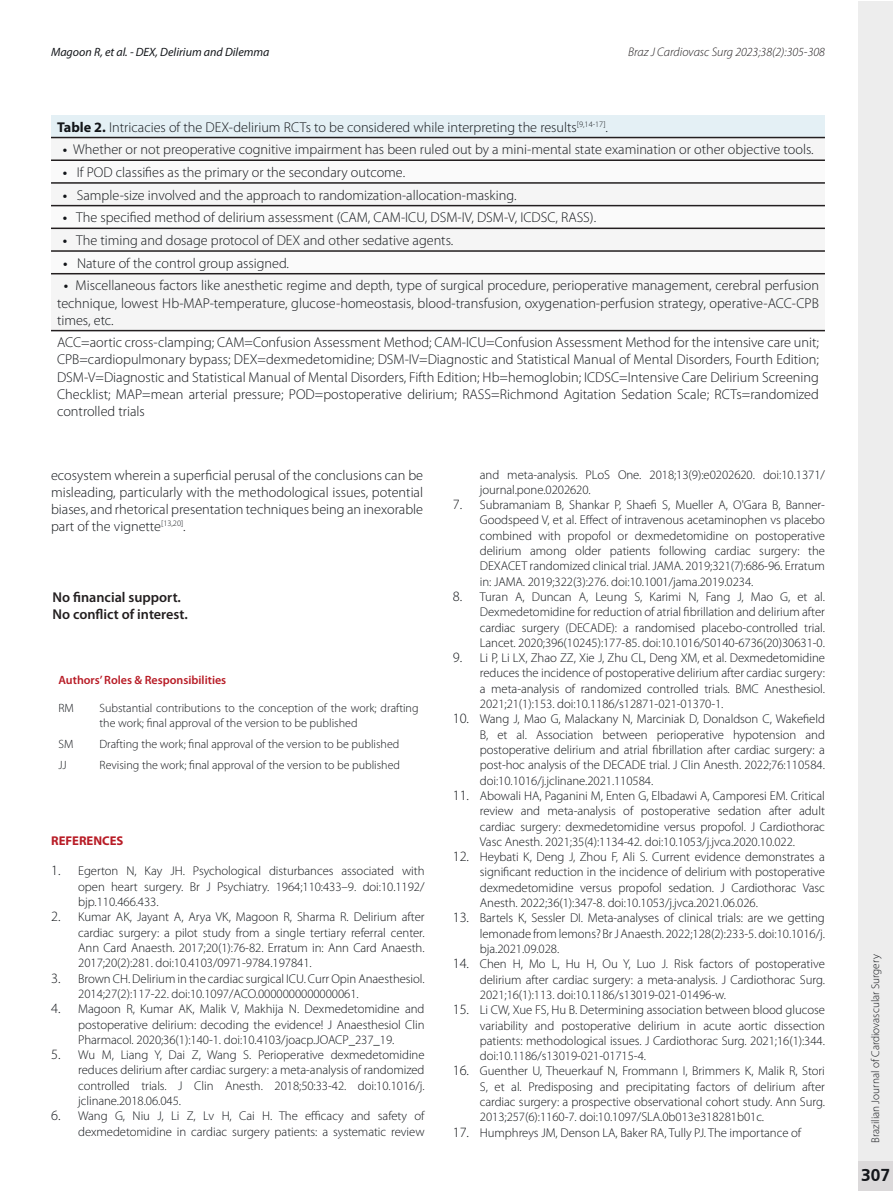
<style>
.page{position:relative;width:893px;height:1191px;background:#fff}
.page>*{position:absolute;margin:0;border:0;box-sizing:border-box;transform-origin:0 0}
.t1{font:700 18px "Frutiger";color:#13161a}
.Texto__s{font:300 14.25px/17.1px "Myriad Pro";color:#13161a;text-align:justify}
.Titulos_2{font:600 14.25px/17.1px "Myriad Pro";color:#231f20}
.t2{font:300 12.75px/15.3px "Myriad Pro";letter-spacing:-.005em;color:#13161a;text-align:justify}
.Texto__s-2{font:700 12.75px "Myriad Pro";color:#b81c26}
.t3{font:italic 300 12.45px "Myriad Pro";color:#231f20}
.Texto__s-3{font:300 12px/14.4px "Myriad Pro";color:#13161a}
.Autro{font:300 12px "Myriad Pro";color:#13161a}
.t4{font:italic 12px "Myriad Pro";color:#13161a}
.t5{font:600 12px "Myriad Pro";color:#b81c26}
.t6{font:300 11.25px "Myriad Pro";color:#13161a}
.s1{font-weight:700}
.s2{font-weight:600}
.s3{font-size:14.25px}
</style>
<div class="page">
<div style="left:858px;top:1px;width:35px;height:1189px;background:#ededed"></div>
<div style="left:858px;top:1161px;width:35px;height:30px;background:#dbd9da"></div>
<div style="left:51px;top:115px;width:774px;height:22px;background:#e4f0f5"></div>
<div style="left:51px;top:138px;width:774px;height:192px;background:#f5f5f5"></div>
<svg style="left:51px;top:161px;width:774px;height:112px"></svg>
<hr style="left:51px;top:137px;width:774px;height:1px;background:#231f20">
<hr style="left:51px;top:159px;width:774px;height:2px;background:#231f20">
<hr style="left:51px;top:182px;width:774px;height:2px;background:#231f20">
<hr style="left:51px;top:205px;width:774px;height:1px;background:#231f20">
<hr style="left:51px;top:227px;width:774px;height:2px;background:#231f20">
<hr style="left:51px;top:250px;width:774px;height:2px;background:#231f20">
<hr style="left:51px;top:273px;width:774px;height:1px;background:#231f20">
<hr style="left:51px;top:330px;width:774px;height:1px;background:#231f20">
<p class="t4" style="left:51px;top:45px;width:220px">Magoon R, et al. - DEX, Delirium and Dilemma</p>
<p class="t3" style="left:628px;top:45px;width:198px">Braz J Cardiovasc Surg 2023;38(2):305-308</p>
<p class="Texto__s" style="left:57px;top:118px;width:552px"><span class="s1">Table 2.</span> Intricacies of the DEX-delirium RCTs to be considered while interpreting the results<sup>[9,14-17]</sup>.</p>
<p class="Texto__s" style="left:63px;top:141px;width:752px"><span class="s2">•</span> Whether or not preoperative cognitive impairment has been ruled out by a mini-mental state examination or other objective tools.</p>
<p class="Texto__s" style="left:63px;top:163px;width:344px"><span class="s2">•</span> If POD classifies as the primary or the secondary outcome.</p>
<p class="Texto__s" style="left:63px;top:186px;width:455px"><span class="s2">•</span> Sample-size involved and the approach to randomization-allocation-masking.</p>
<p class="Texto__s" style="left:63px;top:209px;width:535px"><span class="s2">•</span> The specified method of delirium assessment (CAM, CAM-ICU, DSM-IV, DSM-V, ICDSC, RASS).</p>
<p class="Texto__s" style="left:63px;top:231px;width:392px"><span class="s2">•</span> The timing and dosage protocol of DEX and other sedative agents.</p>
<p class="Texto__s" style="left:63px;top:254px;width:227px"><span class="s2">•</span> Nature of the control group assigned.</p>
<p class="Texto__s" style="left:57px;top:277px;width:763px;text-indent:7px"><span class="s2">•</span> Miscellaneous factors like anesthetic regime and depth, type of surgical procedure, perioperative management, cerebral perfusion technique, lowest Hb-MAP-temperature, glucose-homeostasis, blood-transfusion, oxygenation-perfusion strategy, operative-ACC-CPB times, etc.</p>
<p class="Texto__s" style="left:57px;top:334px;width:763px">ACC=aortic cross-clamping; CAM=Confusion Assessment Method; CAM-ICU=Confusion Assessment Method for the intensive care unit; CPB=cardiopulmonary bypass; DEX=dexmedetomidine; DSM-IV=Diagnostic and Statistical Manual of Mental Disorders, Fourth Edition; DSM-V=Diagnostic and Statistical Manual of Mental Disorders, Fifth Edition; Hb=hemoglobin; ICDSC=Intensive Care Delirium Screening Checklist; MAP=mean arterial pressure; POD=postoperative delirium; RASS=Richmond Agitation Sedation Scale; RCTs=randomized controlled trials</p>
<p class="Texto__s" style="left:51px;top:466px;width:374px">ecosystem wherein a superficial perusal of the conclusions can be misleading, particularly with the methodological issues, potential biases, and rhetorical presentation techniques being an inexorable part of the vignette<sup>[13,20]</sup>.</p>
<p class="Titulos_2" style="left:52px;top:588px;width:137px">No financial support.<br>No conflict of interest.</p>
<p class="t5" style="left:58px;top:672px;width:169px">Authors’ Roles &amp; Responsibilities</p>
<p class="Texto__s-3" style="left:58px;top:701px;width:17px">RM</p>
<p class="Texto__s-3" style="left:100px;top:701px;width:320px">Substantial contributions to the conception of the work; drafting the work; final approval of the version to be published</p>
<p class="Texto__s-3" style="left:58px;top:736px;width:16px">SM</p>
<p class="Autro" style="left:100px;top:736px;width:301px">Drafting the work; final approval of the version to be published</p>
<p class="Texto__s-3" style="left:58px;top:757px;width:10px">JJ</p>
<p class="Autro" style="left:100px;top:757px;width:302px">Revising the work; final approval of the version to be published</p>
<p class="Texto__s-2" style="left:51px;top:833px;width:74px">REFERENCES</p>
<p class="t2" style="left:78px;top:863px;width:348px;text-indent:-27px"><span class="s3">1.</span> Egerton N, Kay JH. Psychological disturbances associated with open heart surgery. Br J Psychiatry. 1964;110:433–9. doi:10.1192/ bjp.110.466.433.</p>
<p class="t2" style="left:78px;top:909px;width:348px;text-indent:-27px"><span class="s3">2.</span> Kumar AK, Jayant A, Arya VK, Magoon R, Sharma R. Delirium after cardiac surgery: a pilot study from a single tertiary referral center.<br>Ann Card Anaesth. 2017;20(1):76-82. Erratum in: Ann Card Anaesth.<br>2017;20(2):281. doi:10.4103/0971-9784.197841.</p>
<p class="t2" style="left:78px;top:970px;width:348px;text-indent:-27px"><span class="s3">3.</span> Brown CH. Delirium in the cardiac surgical ICU. Curr Opin Anaesthesiol.<br>2014;27(2):117-22. doi:10.1097/ACO.0000000000000061.</p>
<p class="t2" style="left:78px;top:1001px;width:348px;text-indent:-27px"><span class="s3">4.</span> Magoon R, Kumar AK, Malik V, Makhija N. Dexmedetomidine and postoperative delirium: decoding the evidence! J Anaesthesiol Clin Pharmacol. 2020;36(1):140-1. doi:10.4103/joacp.JOACP_237_19.</p>
<p class="t2" style="left:78px;top:1047px;width:348px;text-indent:-27px"><span class="s3">5.</span> Wu M, Liang Y, Dai Z, Wang S. Perioperative dexmedetomidine reduces delirium after cardiac surgery: a meta-analysis of randomized controlled trials. J Clin Anesth. 2018;50:33-42. doi:10.1016/j. jclinane.2018.06.045.</p>
<p class="t2" style="left:51px;top:1108px;width:375px;text-align:right"><span class="s3">6.</span> Wang G, Niu J, Li Z, Lv H, Cai H. The efficacy and safety of dexmedetomidine in cardiac surgery patients: a systematic review</p>
<p class="t2" style="left:480px;top:466px;width:347px">and meta-analysis. PLoS One. 2018;13(9):e0202620. doi:10.1371/ journal.pone.0202620.</p>
<p class="t2" style="left:480px;top:497px;width:347px;text-indent:-27px"><span class="s3">7.</span> Subramaniam B, Shankar P, Shaefi S, Mueller A, O'Gara B, Banner-Goodspeed V, et al. Effect of intravenous acetaminophen vs placebo combined with propofol or dexmedetomidine on postoperative delirium among older patients following cardiac surgery: the DEXACET randomized clinical trial. JAMA. 2019;321(7):686-96. Erratum in: JAMA. 2019;322(3):276. doi:10.1001/jama.2019.0234.</p>
<p class="t2" style="left:480px;top:589px;width:347px;text-indent:-27px"><span class="s3">8.</span> Turan A, Duncan A, Leung S, Karimi N, Fang J, Mao G, et al.<br>Dexmedetomidine for reduction of atrial fibrillation and delirium after cardiac surgery (DECADE): a randomised placebo-controlled trial.<br>Lancet. 2020;396(10245):177-85. doi:10.1016/S0140-6736(20)30631-0.</p>
<p class="t2" style="left:480px;top:650px;width:347px;text-indent:-27px"><span class="s3">9.</span> Li P, Li LX, Zhao ZZ, Xie J, Zhu CL, Deng XM, et al. Dexmedetomidine reduces the incidence of postoperative delirium after cardiac surgery: a meta-analysis of randomized controlled trials. BMC Anesthesiol.<br>2021;21(1):153. doi:10.1186/s12871-021-01370-1.</p>
<p class="t2" style="left:480px;top:711px;width:347px;text-indent:-27px"><span class="s3">10.</span> Wang J, Mao G, Malackany N, Marciniak D, Donaldson C, Wakefield B, et al. Association between perioperative hypotension and postoperative delirium and atrial fibrillation after cardiac surgery: a post-hoc analysis of the DECADE trial. J Clin Anesth. 2022;76:110584. doi:10.1016/j.jclinane.2021.110584.</p>
<p class="t2" style="left:480px;top:788px;width:347px;text-indent:-27px"><span class="s3">11.</span> Abowali HA, Paganini M, Enten G, Elbadawi A, Camporesi EM. Critical review and meta-analysis of postoperative sedation after adult cardiac surgery: dexmedetomidine versus propofol. J Cardiothorac Vasc Anesth. 2021;35(4):1134-42. doi:10.1053/j.jvca.2020.10.022.</p>
<p class="t2" style="left:480px;top:849px;width:347px;text-indent:-27px"><span class="s3">12.</span> Heybati K, Deng J, Zhou F, Ali S. Current evidence demonstrates a significant reduction in the incidence of delirium with postoperative dexmedetomidine versus propofol sedation. J Cardiothorac Vasc Anesth. 2022;36(1):347-8. doi:10.1053/j.jvca.2021.06.026.</p>
<p class="t2" style="left:480px;top:910px;width:347px;text-indent:-27px"><span class="s3">13.</span> Bartels K, Sessler DI. Meta-analyses of clinical trials: are we getting lemonade from lemons? Br J Anaesth. 2022;128(2):233-5. doi:10.1016/j. bja.2021.09.028.</p>
<p class="t2" style="left:480px;top:956px;width:347px;text-indent:-27px"><span class="s3">14.</span> Chen H, Mo L, Hu H, Ou Y, Luo J. Risk factors of postoperative delirium after cardiac surgery: a meta-analysis. J Cardiothorac Surg.<br>2021;16(1):113. doi:10.1186/s13019-021-01496-w.</p>
<p class="t2" style="left:480px;top:1002px;width:347px;text-indent:-27px"><span class="s3">15.</span> Li CW, Xue FS, Hu B. Determining association between blood glucose variability and postoperative delirium in acute aortic dissection patients: methodological issues. J Cardiothorac Surg. 2021;16(1):344. doi:10.1186/s13019-021-01715-4.</p>
<p class="t2" style="left:480px;top:1063px;width:347px;text-indent:-27px"><span class="s3">16.</span> Guenther U, Theuerkauf N, Frommann I, Brimmers K, Malik R, Stori S, et al. Predisposing and precipitating factors of delirium after cardiac surgery: a prospective observational cohort study. Ann Surg.<br>2013;257(6):1160-7. doi:10.1097/SLA.0b013e318281b01c.</p>
<p class="t2" style="left:453px;top:1124px;width:350px"><span class="s3">17.</span> Humphreys JM, Denson LA, Baker RA, Tully PJ. The importance of</p>
<p class="t6" style="left:869px;top:1142px;width:190px;rotate:-90deg">Brazilian Journal of Cardiovascular Surgery</p>
<h1 class="t1" style="left:861px;top:1164px;width:30px">307</h1>
</div>
